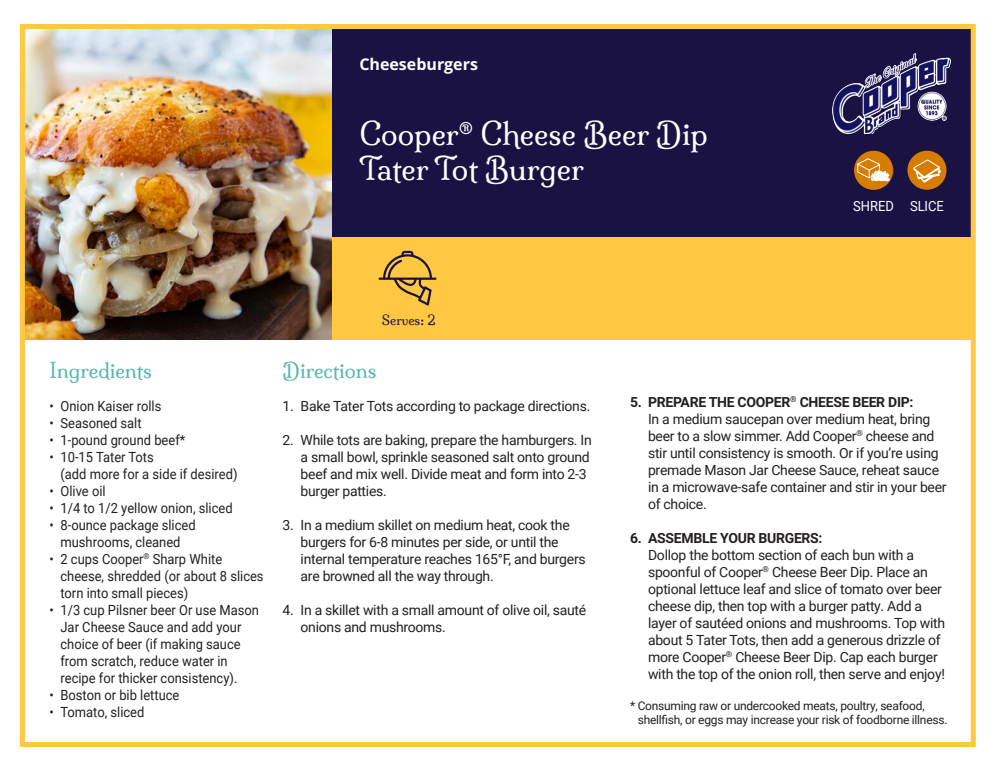
<style>
.page{position:relative;width:1000px;height:772px;background:#fff}
.page>*{position:absolute;margin:0;border:0;box-sizing:border-box;transform-origin:0 0}
.t1{font:30px/35px "Milonga";color:#fff}
.t2{font:20px "Milonga";color:#55b6b1}
.t3{font:700 16px "Open Sans";color:#fff}
.t4{font:14px/17px "Roboto";letter-spacing:-.02em;color:#231f20}
.t5{font:14px/17px "Roboto";color:#231f20;scale:.92 1}
.t6{font:700 14px "Roboto";letter-spacing:-.02em;color:#231f20}
.t7{font:14px "Roboto";color:#fff;scale:.92 1}
.t8{font:13px "Milonga";color:#1b1244}
.t9{font:12px/14px "Roboto";letter-spacing:-.02em;color:#231f20}
.s1{font-weight:700}
</style>
<div class="page">
<div style="left:329px;top:26px;width:645px;height:233px;background:#1b1244"></div>
<div style="left:328px;top:237px;width:646px;height:102px;background:#fec842"></div>
<img style="left:26px;top:30px;width:306px;height:310px">
<div style="left:20px;top:24px;width:956px;height:723px;border:5px solid #fec842"></div>
<img style="left:833px;top:53px;width:117px;height:81px">
<svg style="left:379px;top:251px;width:58px;height:55px"></svg>
<div style="left:907px;top:151px;width:39px;height:39px;background:#d67d00;border-radius:50%"></div>
<svg style="left:913px;top:160px;width:28px;height:23px"></svg>
<div style="left:854px;top:151px;width:39px;height:39px;background:#d67d00;border-radius:50%"></div>
<svg style="left:857px;top:158px;width:33px;height:23px"></svg>
<p class="t3" style="left:359px;top:58px;width:120px">Cheeseburgers</p>
<h1 class="t1" style="left:359px;top:117px;width:350px">Cooper<sup>®</sup> Cheese Beer Dip<br>Tater Tot Burger</h1>
<p class="t8" style="left:382px;top:312px;width:55px">Serves: 2</p>
<h2 class="t2" style="left:50px;top:358px;width:104px">Ingredients</h2>
<h2 class="t2" style="left:283px;top:358px;width:96px">Directions</h2>
<p class="t7" style="left:853px;top:200px;width:100px">SHRED SLICE</p>
<p class="t5" style="left:50px;top:398px;width:123px">• Onion Kaiser rolls</p>
<p class="t5" style="left:50px;top:415px;width:102px">• Seasoned salt</p>
<p class="t5" style="left:50px;top:432px;width:149px">• 1-pound ground beef*</p>
<p class="t5" style="left:61px;top:449px;width:194px;text-indent:-11px">• 10-15 Tater Tots<br>(add more for a side if desired)</p>
<p class="t5" style="left:50px;top:483px;width:63px">• Olive oil</p>
<p class="t5" style="left:50px;top:500px;width:201px">• 1/4 to 1/2 yellow onion, sliced</p>
<p class="t5" style="left:50px;top:517px;width:160px;text-align:center">• 8-ounce package sliced mushrooms, cleaned</p>
<p class="t5" style="left:60px;top:551px;width:222px;text-indent:-11px">• 2 cups Cooper<sup>®</sup> Sharp White cheese, shredded (or about 8 slices torn into small pieces)</p>
<p class="t5" style="left:60px;top:602px;width:217px;text-indent:-11px">• 1/3 cup Pilsner beer Or use Mason<br>Jar Cheese Sauce and add your choice of beer (if making sauce from scratch, reduce water in recipe for thicker consistency).</p>
<p class="t5" style="left:49px;top:687px;width:143px">• Boston or bib lettuce</p>
<p class="t5" style="left:49px;top:704px;width:105px">• Tomato, sliced</p>
<p class="t4" style="left:283px;top:398px;width:309px">1. Bake Tater Tots according to package directions.</p>
<p class="t4" style="left:301px;top:432px;width:293px;text-indent:-18px">2. While tots are baking, prepare the hamburgers. In a small bowl, sprinkle seasoned salt onto ground beef and mix well. Divide meat and form into 2-3 burger patties.</p>
<p class="t4" style="left:301px;top:517px;width:287px;text-indent:-18px">3. In a medium skillet on medium heat, cook the burgers for 6-8 minutes per side, or until the internal temperature reaches 165°F, and burgers are browned all the way through.</p>
<p class="t4" style="left:301px;top:602px;width:287px;text-indent:-18px">4. In a skillet with a small amount of olive oil, sauté onions and mushrooms.</p>
<p class="t4" style="left:648px;top:394px;width:300px;text-indent:-18px"><span class="s1">5. PREPARE THE COOPER</span><sup>®</sup> <span class="s1">CHEESE BEER DIP:<br></span>In a medium saucepan over medium heat, bring beer to a slow simmer. Add Cooper<sup>®</sup> cheese and stir until consistency is smooth. Or if you’re using premade Mason Jar Cheese Sauce, reheat sauce in a microwave-safe container and stir in your beer of choice.</p>
<p class="t6" style="left:630px;top:529px;width:194px">6. ASSEMBLE YOUR BURGERS:</p>
<p class="t4" style="left:648px;top:547px;width:299px">Dollop the bottom section of each bun with a spoonful of Cooper<sup>®</sup> Cheese Beer Dip. Place an optional lettuce leaf and slice of tomato over beer cheese dip, then top with a burger patty. Add a layer of sautéed onions and mushrooms. Top with about 5 Tater Tots, then add a generous drizzle of more Cooper<sup>®</sup> Cheese Beer Dip. Cap each burger with the top of the onion roll, then serve and enjoy!</p>
<p class="t9" style="left:638px;top:699px;width:311px;text-indent:-8px">* Consuming raw or undercooked meats, poultry, seafood, shellfish, or eggs may increase your risk of foodborne illness.</p>
</div>
